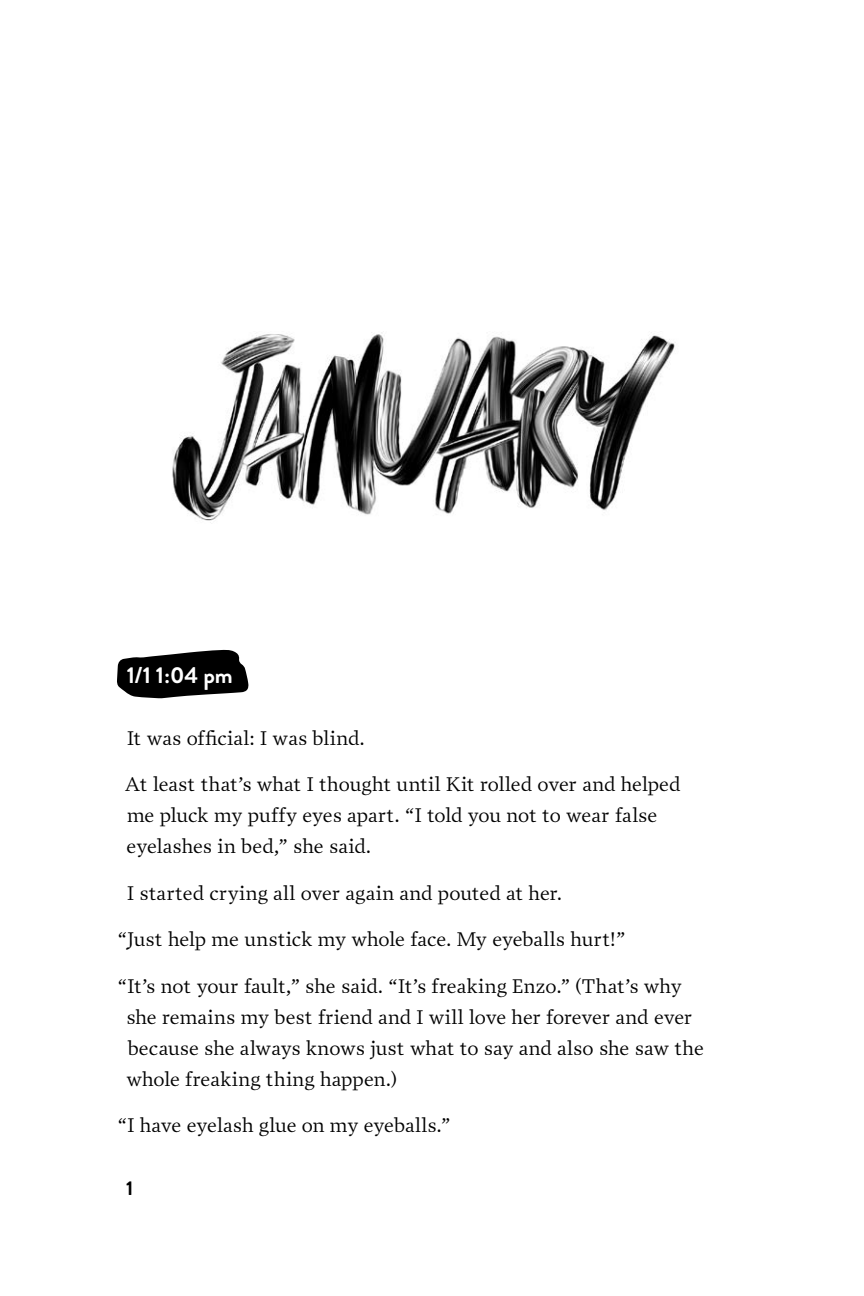
<style>
.page{position:relative;width:864px;height:1296px;background:#fff}
.page>*{position:absolute;margin:0;border:0;box-sizing:border-box;transform-origin:0 0}
.t1{font:700 23px "Brandon Grotesque";color:#fff}
.t2{font:20px/31px "Prensa";letter-spacing:-.005em;color:#000}
.t3{font:700 20px "Brandon Grotesque";color:#000}
</style>
<div class="page">
<svg style="left:117px;top:649px;width:132px;height:49px"></svg>
<img style="left:172px;top:332px;width:503px;height:191px">
<p class="t1" style="left:127px;top:659px;width:108px">1/1 1:04 pm</p>
<p class="t2" style="left:127px;top:722px;width:239px">It was official: I was blind.</p>
<p class="t2" style="left:125px;top:769px;width:557px">At least that’s what I thought until Kit rolled over and helped me pluck my puffy eyes apart. “I told you not to wear false eyelashes in bed,” she said.</p>
<p class="t2" style="left:127px;top:877px;width:437px">I started crying all over again and pouted at her.</p>
<p class="t2" style="left:118px;top:924px;width:509px">“Just help me unstick my whole face. My eyeballs hurt!”</p>
<p class="t2" style="left:126px;top:970px;width:579px;text-indent:-8px">“It’s not your fault,” she said. “It’s freaking Enzo.” (That’s why she remains my best friend and I will love her forever and ever because she always knows just what to say and also she saw the whole freaking thing happen.)</p>
<p class="t2" style="left:118px;top:1110px;width:334px">“I have eyelash glue on my eyeballs.”</p>
<p class="t3" style="left:126px;top:1175px;width:9px">1</p>
</div>
